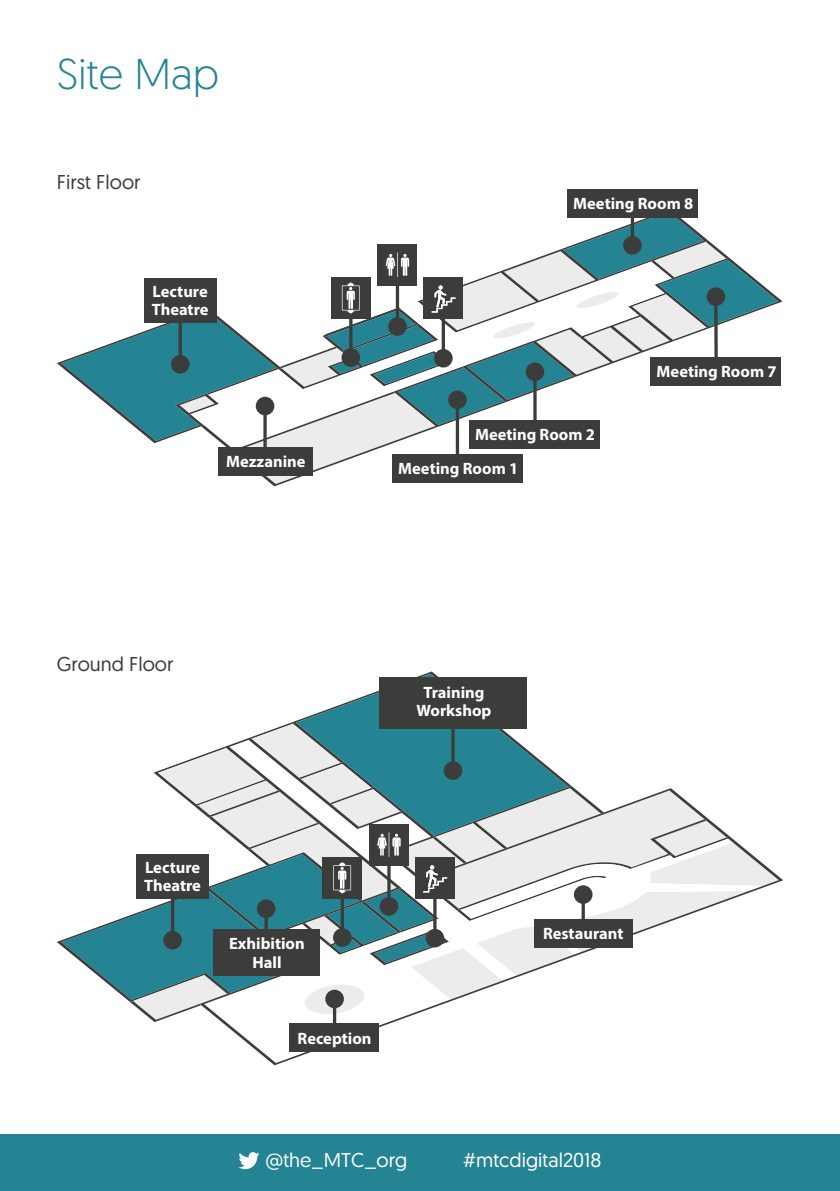
<style>
.page{position:relative;width:840px;height:1191px;background:#fff}
.page>*{position:absolute;margin:0;border:0;box-sizing:border-box;transform-origin:0 0}
.t1{font:300 43px "Geomanist";color:#248493}
.t2{font:20px "Geomanist";color:#fff}
.t3{font:20px "Geomanist";color:#3c3c3b}
.t4{font:700 16.4px/18.2px "Myriad Pro";color:#fff}
</style>
<div class="page">
<div style="left:0;top:1134px;width:839px;height:57px;background:#248493"></div>
<svg style="left:238px;top:1152px;width:21px;height:17px"></svg>
<svg style="left:57px;top:671px;width:721px;height:351px"></svg>
<hr style="left:171px;top:880px;width:3px;height:60px;background:#3c3c3b">
<div style="left:163px;top:931px;width:19px;height:18px;background:#3c3c3b;border-radius:50%"></div>
<div style="left:136px;top:854px;width:73px;height:45px;background:#3c3c3b"></div>
<hr style="left:264px;top:908px;width:3px;height:48px;background:#3c3c3b">
<div style="left:257px;top:899px;width:18px;height:19px;background:#3c3c3b;border-radius:50%"></div>
<div style="left:213px;top:929px;width:106px;height:46px;background:#3c3c3b"></div>
<hr style="left:333px;top:999px;width:3px;height:43px;background:#3c3c3b">
<div style="left:325px;top:989px;width:19px;height:19px;background:#3c3c3b;border-radius:50%"></div>
<div style="left:289px;top:1023px;width:90px;height:28px;background:#3c3c3b"></div>
<hr style="left:581px;top:894px;width:3px;height:43px;background:#3c3c3b">
<div style="left:573px;top:885px;width:19px;height:19px;background:#3c3c3b;border-radius:50%"></div>
<div style="left:533px;top:919px;width:99px;height:28px;background:#3c3c3b"></div>
<hr style="left:451px;top:695px;width:3px;height:75px;background:#3c3c3b">
<div style="left:443px;top:761px;width:19px;height:19px;background:#3c3c3b;border-radius:50%"></div>
<div style="left:379px;top:677px;width:147px;height:51px;background:#3c3c3b"></div>
<svg style="left:57px;top:209px;width:725px;height:277px"></svg>
<hr style="left:630px;top:205px;width:3px;height:40px;background:#3c3c3b">
<div style="left:622px;top:236px;width:19px;height:19px;background:#3c3c3b;border-radius:50%"></div>
<hr style="left:263px;top:406px;width:3px;height:68px;background:#3c3c3b">
<div style="left:255px;top:397px;width:19px;height:18px;background:#3c3c3b;border-radius:50%"></div>
<div style="left:218px;top:447px;width:94px;height:29px;background:#3c3c3b"></div>
<svg style="left:455px;top:409px;width:4px;height:45px"></svg>
<div style="left:448px;top:390px;width:18px;height:19px;background:#3c3c3b;border-radius:50%"></div>
<hr style="left:533px;top:372px;width:3px;height:68px;background:#3c3c3b">
<div style="left:525px;top:362px;width:19px;height:19px;background:#3c3c3b;border-radius:50%"></div>
<svg style="left:713px;top:306px;width:4px;height:51px"></svg>
<div style="left:706px;top:287px;width:18px;height:19px;background:#3c3c3b;border-radius:50%"></div>
<div style="left:392px;top:454px;width:130px;height:28px;background:#3c3c3b"></div>
<div style="left:468px;top:420px;width:131px;height:29px;background:#3c3c3b"></div>
<div style="left:650px;top:357px;width:130px;height:28px;background:#3c3c3b"></div>
<div style="left:566px;top:189px;width:131px;height:29px;background:#3c3c3b"></div>
<svg style="left:178px;top:323px;width:4px;height:32px"></svg>
<div style="left:171px;top:355px;width:18px;height:18px;background:#3c3c3b;border-radius:50%"></div>
<div style="left:144px;top:278px;width:72px;height:45px;background:#3c3c3b"></div>
<h1 class="t1" style="left:57px;top:46px;width:164px">Site Map</h1>
<p class="t3" style="left:57px;top:169px;width:85px">First Floor</p>
<p class="t4" style="left:152px;top:281px;width:58px">Lecture<br>Theatre</p>
<p class="t4" style="left:226px;top:452px;width:81px">Mezzanine</p>
<p class="t4" style="left:573px;top:194px;width:121px">Meeting Room 8</p>
<p class="t4" style="left:475px;top:425px;width:121px">Meeting Room 2</p>
<p class="t4" style="left:398px;top:459px;width:121px">Meeting Room 1</p>
<p class="t4" style="left:656px;top:362px;width:121px">Meeting Room 7</p>
<p class="t3" style="left:57px;top:651px;width:118px">Ground Floor</p>
<p class="t4" style="left:416px;top:683px;width:76px;text-align:center">Training<br>Workshop</p>
<p class="t4" style="left:144px;top:857px;width:58px">Lecture<br>Theatre</p>
<p class="t4" style="left:229px;top:934px;width:77px;text-align:center">Exhibition<br>Hall</p>
<p class="t4" style="left:297px;top:1028px;width:75px">Reception</p>
<p class="t4" style="left:542px;top:924px;width:82px">Restaurant</p>
<p class="t2" style="left:265px;top:1147px;width:143px">@the_MTC_org</p>
<p class="t2" style="left:463px;top:1147px;width:140px">#mtcdigital2018</p>
</div>
